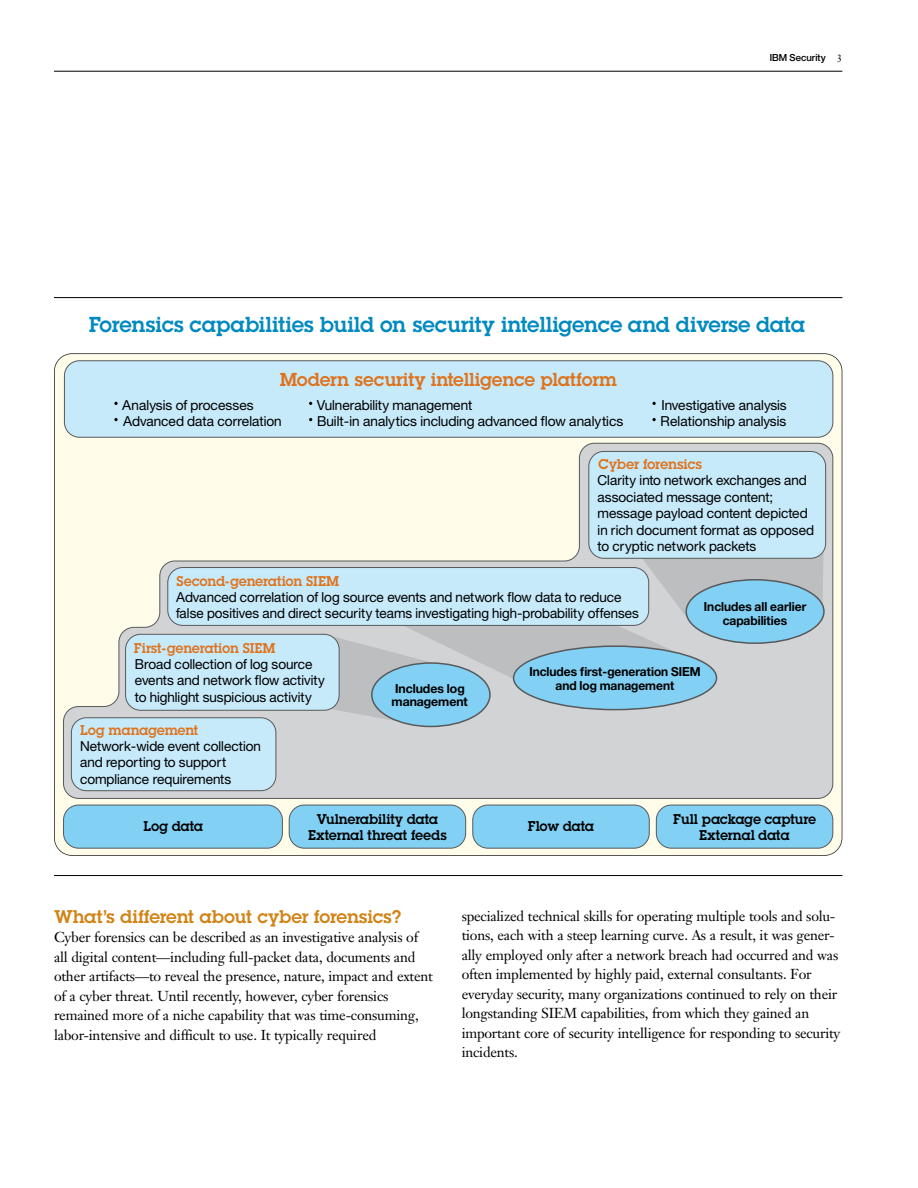
<style>
.page{position:relative;width:918px;height:1188px;background:#fff}
.page>*{position:absolute;margin:0;border:0;box-sizing:border-box;transform-origin:0 0}
.t1{font:600 21.15px "Lubalinfor IBM";color:#008abf}
.t2{font:600 18.3px "Lubalinfor IBM";color:#de731d}
.t3{font:600 18px "Lubalinfor IBM";color:#d18316}
.t4{font:14.25px/19.5px "Janson Text LT Pro";letter-spacing:-.015em;color:#000}
.t5{font:13.8px/16.5px "Helv Neuefor IBM";color:#000}
.t6{font:600 13.8px/16.6px "Lubalinfor IBM";color:#000;text-align:center;scale:.96 1}
.t7{font:600 13.8px "Lubalinfor IBM";color:#de731d;scale:.96 1}
.t8{font:600 13.8px "Lubalinfor IBM";color:#de731d}
.t9{font:700 12.45px/13.5px "Helv Neuefor IBM";color:#000;text-align:center}
.t10{font:500 9.75px "Helv Neuefor IBM";color:#000}
.s1{font-family:"Janson Text LT Pro";font-weight:400;font-size:10.5px}
</style>
<div class="page">
<hr style="left:54px;top:71px;width:788px;height:1px;background:#000">
<svg style="left:54px;top:353px;width:788px;height:503px;background:#efeddb"></svg>
<svg style="left:63px;top:442px;width:771px;height:357px;background:#e7e7dd"></svg>
<div style="left:71px;top:718px;width:205px;height:73px;background:#c7eafb;border-radius:15px"></div>
<div style="left:71px;top:717px;width:205px;height:74px;border:1px solid #58595b;border-radius:15px"></div>
<div style="left:64px;top:805px;width:218px;height:43px;background:#82d1f5;border-radius:15px"></div>
<div style="left:63px;top:805px;width:220px;height:44px;border:1px solid #58595b;border-radius:15px"></div>
<div style="left:289px;top:805px;width:177px;height:43px;background:#82d1f5;border-radius:15px"></div>
<div style="left:289px;top:805px;width:177px;height:44px;border:1px solid #58595b;border-radius:15px"></div>
<div style="left:473px;top:805px;width:176px;height:43px;background:#82d1f5;border-radius:15px"></div>
<div style="left:472px;top:805px;width:178px;height:44px;border:1px solid #58595b;border-radius:15px"></div>
<div style="left:656px;top:805px;width:177px;height:43px;background:#82d1f5;border-radius:15px"></div>
<div style="left:656px;top:805px;width:177px;height:44px;border:1px solid #58595b;border-radius:15px"></div>
<div style="left:64px;top:361px;width:769px;height:76px;background:#c7eafb;border-radius:15px"></div>
<div style="left:64px;top:360px;width:769px;height:78px;border:1px solid #58595b;border-radius:15px"></div>
<div style="left:126px;top:634px;width:213px;height:76px;background:#c7eafb;border-radius:15px"></div>
<div style="left:125px;top:634px;width:214px;height:77px;border:1px solid #58595b;border-radius:15px"></div>
<div style="left:589px;top:451px;width:237px;height:107px;background:#c7eafb;border-radius:15px"></div>
<div style="left:588px;top:451px;width:238px;height:108px;border:1px solid #58595b;border-radius:15px"></div>
<svg style="left:321px;top:527px;width:503px;height:199px;background:#c0d3d9"></svg>
<div style="left:514px;top:646px;width:203px;height:64px;background:#82d1f5;border-radius:50%"></div>
<div style="left:513px;top:645px;width:204px;height:65px;border:2px solid #58595b;border-radius:50%"></div>
<div style="left:168px;top:568px;width:481px;height:57px;background:#c7eafb;border-radius:15px"></div>
<div style="left:167px;top:567px;width:482px;height:59px;border:1px solid #58595b;border-radius:15px"></div>
<svg style="left:114px;top:402px;width:4px;height:3px"></svg>
<svg style="left:114px;top:418px;width:4px;height:3px"></svg>
<svg style="left:652px;top:402px;width:4px;height:3px"></svg>
<svg style="left:652px;top:418px;width:4px;height:3px"></svg>
<hr style="left:54px;top:297px;width:788px;height:1px;background:#000">
<hr style="left:54px;top:875px;width:788px;height:1px;background:#000">
<p class="t10" style="left:770px;top:52px;width:74px">IBM Security <span class="s1">3</span></p>
<h1 class="t1" style="left:89px;top:311px;width:718px">Forensics capabilities build on security intelligence and diverse data</h1>
<p class="t2" style="left:280px;top:367px;width:339px">Modern security intelligence platform</p>
<p class="t5" style="left:122px;top:396px;width:161px">Analysis of processes<br>Advanced data correlation</p>
<p class="t5" style="left:317px;top:396px;width:308px;line-height:16px">Vulnerability management<br>Built-in analytics including advanced flow analytics</p>
<p class="t5" style="left:661px;top:396px;width:128px;line-height:16px">Investigative analysis<br>Relationship analysis</p>
<p class="t8" style="left:599px;top:455px;width:105px">Cyber forensics</p>
<p class="t7" style="left:177px;top:572px;width:171px">Second-generation SIEM</p>
<p class="t5" style="left:598px;top:472px;width:218px">Clarity into network exchanges and associated message content; message payload content depicted in rich document format as opposed to cryptic network packets</p>
<p class="t5" style="left:176px;top:588px;width:464px">Advanced correlation of log source events and network flow data to reduce false positives and direct security teams investigating high-probability offenses</p>
<p class="t5" style="left:135px;top:655px;width:192px">Broad collection of log source events and network flow activity to highlight suspicious activity</p>
<p class="t5" style="left:80px;top:737px;width:182px">Network-wide event collection and reporting to support compliance requirements</p>
<p class="t9" style="left:704px;top:600px;width:104px">Includes all earlier capabilities</p>
<p class="t7" style="left:134px;top:639px;width:149px">First-generation SIEM</p>
<p class="t9" style="left:529px;top:664px;width:173px">Includes first-generation SIEM and log management</p>
<p class="t9" style="left:392px;top:681px;width:78px;text-align:left">Includes log management</p>
<p class="t7" style="left:80px;top:721px;width:125px">Log management</p>
<p class="t6" style="left:144px;top:818px;width:64px">Log data</p>
<p class="t6" style="left:308px;top:810px;width:146px">Vulnerability data<br>External threat feeds</p>
<p class="t6" style="left:528px;top:818px;width:70px">Flow data</p>
<p class="t6" style="left:673px;top:810px;width:150px">Full package capture<br>External data</p>
<h2 class="t3" style="left:54px;top:905px;width:349px">What’s different about cyber forensics?</h2>
<p class="t4" style="left:54px;top:928px;width:380px">Cyber forensics can be described as an investigative analysis of all digital content—including full-packet data, documents and other artifacts—to reveal the presence, nature, impact and extent of a cyber threat. Until recently, however, cyber forensics remained more of a niche capability that was time-consuming, labor-intensive and difficult to use. It typically required</p>
<p class="t4" style="left:462px;top:906px;width:380px">specialized technical skills for operating multiple tools and solu&shy;tions, each with a steep learning curve. As a result, it was gener&shy;ally employed only after a network breach had occurred and was often implemented by highly paid, external consultants. For everyday security, many organizations continued to rely on their longstanding SIEM capabilities, from which they gained an important core of security intelligence for responding to security incidents.</p>
</div>
